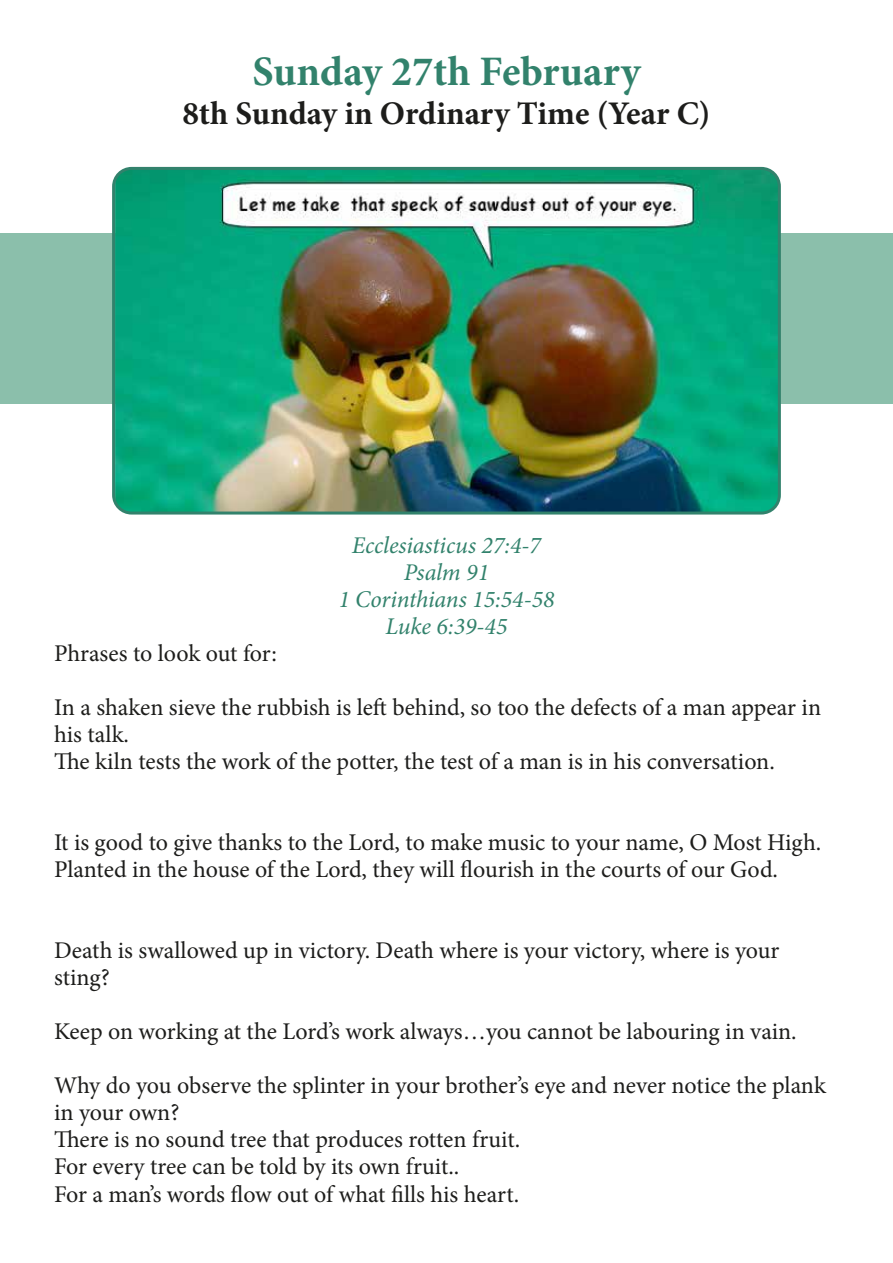
<style>
.page{position:relative;width:893px;height:1263px;background:#fff}
.page>*{position:absolute;margin:0;border:0;box-sizing:border-box;transform-origin:0 0}
.t1{font:700 42px "Minion Pro";color:#32826c}
.t2{font:700 33px "Minion Pro";color:#1d1d1b}
.t3{font:24px/27px "Minion Pro";letter-spacing:-.005em;color:#1d1d1b}
.t4{font:italic 24px/27px "Minion Pro";letter-spacing:-.005em;color:#32826c;text-align:center}
</style>
<div class="page">
<div style="left:0;top:234px;width:893px;height:170px;background:#8bbfab"></div>
<img style="left:116px;top:171px;width:661px;height:342px">
<div style="left:112px;top:167px;width:669px;height:347px;border:3px solid #32826c;border-radius:18px"></div>
<h1 class="t1" style="left:252px;top:42px;width:390px">Sunday 27th February</h1>
<h2 class="t2" style="left:182px;top:90px;width:530px">8th Sunday in Ordinary Time (Year C)</h2>
<p class="t4" style="left:338px;top:531px;width:218px">Ecclesiasticus 27:4-7<br>Psalm 91<br>1 Corinthians 15:54-58<br>Luke 6:39-45</p>
<p class="t3" style="left:54px;top:639px;width:224px">Phrases to look out for:</p>
<p class="t3" style="left:54px;top:693px;width:769px">In a shaken sieve the rubbish is left behind, so too the defects of a man appear in his talk.<br>The kiln tests the work of the potter, the test of a man is in his conversation.</p>
<p class="t3" style="left:54px;top:828px;width:769px">It is good to give thanks to the Lord, to make music to your name, O Most High.<br>Planted in the house of the Lord, they will flourish in the courts of our God.</p>
<p class="t3" style="left:54px;top:936px;width:727px">Death is swallowed up in victory. Death where is your victory, where is your sting?</p>
<p class="t3" style="left:54px;top:1017px;width:744px">Keep on working at the Lord’s work always…you cannot be labouring in vain.</p>
<p class="t3" style="left:54px;top:1071px;width:774px;line-height:27.5px">Why do you observe the splinter in your brother’s eye and never notice the plank in your own?<br>There is no sound tree that produces rotten fruit.<br>For every tree can be told by its own fruit..<br>For a man’s words flow out of what fills his heart.</p>
</div>
